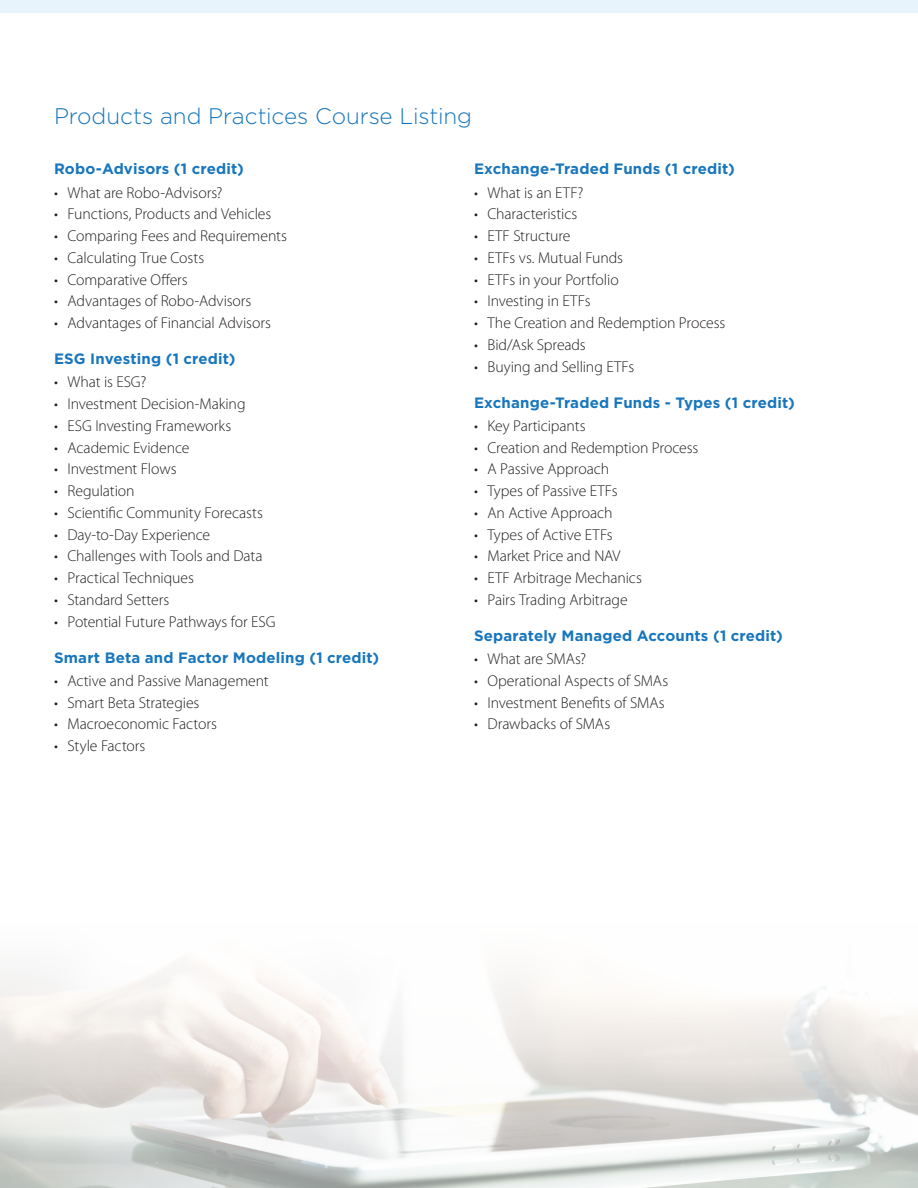
<style>
.page{position:relative;width:918px;height:1188px;background:#fff}
.page>*{position:absolute;margin:0;border:0;box-sizing:border-box;transform-origin:0 0}
._3_-_Subhead{font:300 22.5px "Gotham";letter-spacing:-.005em;color:#1776bd}
.t1{font:300 15.75px "Myriad Pro";letter-spacing:-.005em;color:#231f20}
.GOTHAM_SUB_HEAD{font:700 15px "Gotham";letter-spacing:.01em;color:#1776bd}
</style>
<div class="page">
<div style="left:0;top:0;width:918px;height:14px;background:#e8f4fb"></div>
<img style="left:0;top:968px;width:918px;height:220px">
<p class="_3_-_Subhead" style="left:54px;top:104px;width:420px">Products and Practices Course Listing</p>
<p class="GOTHAM_SUB_HEAD" style="left:54px;top:160px;width:191px">Robo-Advisors (1 credit)</p>
<p class="t1" style="left:54px;top:183px;width:170px">• What are Robo-Advisors?</p>
<p class="t1" style="left:54px;top:205px;width:219px">• Functions, Products and Vehicles</p>
<p class="t1" style="left:54px;top:226px;width:235px">• Comparing Fees and Requirements</p>
<p class="t1" style="left:54px;top:248px;width:152px">• Calculating True Costs</p>
<p class="t1" style="left:54px;top:270px;width:135px">• Comparative Offers</p>
<p class="t1" style="left:54px;top:292px;width:199px">• Advantages of Robo-Advisors</p>
<p class="t1" style="left:54px;top:313px;width:218px">• Advantages of Financial Advisors</p>
<p class="GOTHAM_SUB_HEAD" style="left:54px;top:350px;width:183px">ESG Investing (1 credit)</p>
<p class="t1" style="left:54px;top:373px;width:94px">• What is ESG?</p>
<p class="t1" style="left:54px;top:394px;width:193px">• Investment Decision-Making</p>
<p class="t1" style="left:54px;top:416px;width:179px">• ESG Investing Frameworks</p>
<p class="t1" style="left:54px;top:438px;width:137px">• Academic Evidence</p>
<p class="t1" style="left:54px;top:460px;width:124px">• Investment Flows</p>
<p class="t1" style="left:54px;top:481px;width:82px">• Regulation</p>
<p class="t1" style="left:54px;top:503px;width:210px">• Scientific Community Forecasts</p>
<p class="t1" style="left:54px;top:525px;width:158px">• Day-to-Day Experience</p>
<p class="t1" style="left:54px;top:547px;width:210px">• Challenges with Tools and Data</p>
<p class="t1" style="left:54px;top:568px;width:142px">• Practical Techniques</p>
<p class="t1" style="left:54px;top:590px;width:117px">• Standard Setters</p>
<p class="t1" style="left:54px;top:612px;width:223px">• Potential Future Pathways for ESG</p>
<p class="GOTHAM_SUB_HEAD" style="left:54px;top:649px;width:327px">Smart Beta and Factor Modeling (1 credit)</p>
<p class="t1" style="left:54px;top:671px;width:216px">• Active and Passive Management</p>
<p class="t1" style="left:54px;top:693px;width:147px">• Smart Beta Strategies</p>
<p class="t1" style="left:54px;top:715px;width:164px">• Macroeconomic Factors</p>
<p class="t1" style="left:54px;top:736px;width:93px">• Style Factors</p>
<p class="GOTHAM_SUB_HEAD" style="left:474px;top:160px;width:262px">Exchange-Traded Funds (1 credit)</p>
<p class="t1" style="left:474px;top:183px;width:111px">• What is an ETF?</p>
<p class="t1" style="left:474px;top:205px;width:105px">• Characteristics</p>
<p class="t1" style="left:474px;top:226px;width:98px">• ETF Structure</p>
<p class="t1" style="left:474px;top:248px;width:151px">• ETFs vs. Mutual Funds</p>
<p class="t1" style="left:474px;top:270px;width:146px">• ETFs in your Portfolio</p>
<p class="t1" style="left:474px;top:292px;width:118px">• Investing in ETFs</p>
<p class="t1" style="left:474px;top:313px;width:253px">• The Creation and Redemption Process</p>
<p class="t1" style="left:474px;top:335px;width:113px">• Bid/Ask Spreads</p>
<p class="t1" style="left:474px;top:357px;width:162px">• Buying and Selling ETFs</p>
<p class="GOTHAM_SUB_HEAD" style="left:474px;top:394px;width:322px">Exchange-Traded Funds - Types (1 credit)</p>
<p class="t1" style="left:474px;top:416px;width:113px">• Key Participants</p>
<p class="t1" style="left:474px;top:438px;width:226px">• Creation and Redemption Process</p>
<p class="t1" style="left:474px;top:460px;width:137px">• A Passive Approach</p>
<p class="t1" style="left:474px;top:481px;width:145px">• Types of Passive ETFs</p>
<p class="t1" style="left:474px;top:503px;width:140px">• An Active Approach</p>
<p class="t1" style="left:474px;top:525px;width:140px">• Types of Active ETFs</p>
<p class="t1" style="left:474px;top:547px;width:148px">• Market Price and NAV</p>
<p class="t1" style="left:474px;top:568px;width:169px">• ETF Arbitrage Mechanics</p>
<p class="t1" style="left:474px;top:590px;width:155px">• Pairs Trading Arbitrage</p>
<p class="GOTHAM_SUB_HEAD" style="left:474px;top:627px;width:310px">Separately Managed Accounts (1 credit)</p>
<p class="t1" style="left:474px;top:649px;width:114px">• What are SMAs?</p>
<p class="t1" style="left:474px;top:671px;width:196px">• Operational Aspects of SMAs</p>
<p class="t1" style="left:474px;top:693px;width:192px">• Investment Benefits of SMAs</p>
<p class="t1" style="left:474px;top:715px;width:138px">• Drawbacks of SMAs</p>
</div>
